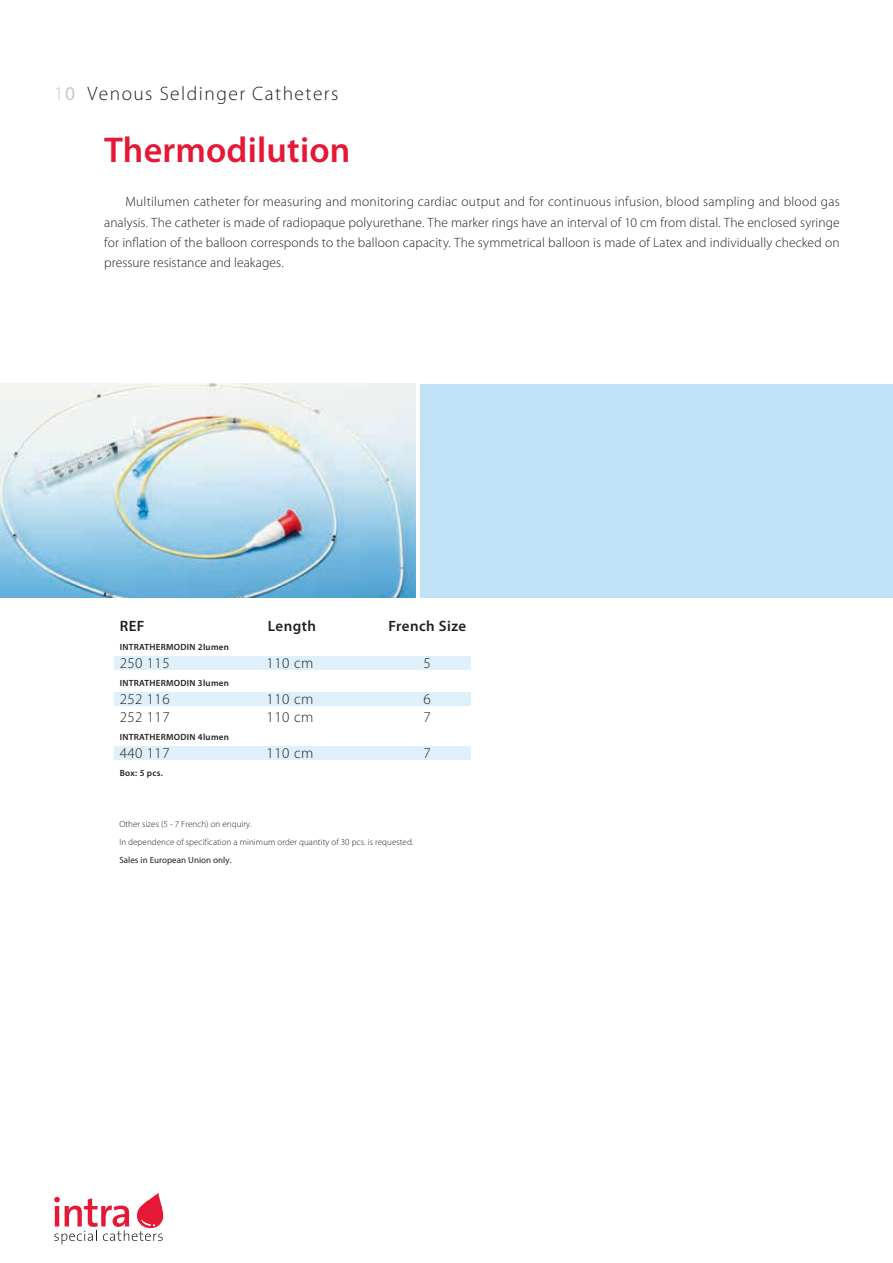
<style>
.page{position:relative;width:893px;height:1263px;background:#fff}
.page>*{position:absolute;margin:0;border:0;box-sizing:border-box;transform-origin:0 0}
.t1{font:600 36px "Myriad Pro";letter-spacing:.005em;color:#e51836}
.t2{font:300 19.5px "Myriad Pro";letter-spacing:.075em;color:#231f20}
.t3{font:300 15px "Myriad Pro";letter-spacing:.03em;color:#231f20}
.t4{font:600 15px "Myriad Pro";letter-spacing:.03em;color:#231f20}
.t5{font:300 13.5px/20.2px "Myriad Pro";letter-spacing:.005em;color:#231f20;text-align:justify}
.t6{font:300 9px/17.9px "Myriad Pro";letter-spacing:.005em;color:#231f20}
.t7{font:600 9px "Myriad Pro";letter-spacing:.03em;color:#231f20}
.t8{font:9px "Myriad Pro";letter-spacing:.005em;color:#231f20}
.s1{color:#c7c8ca}
.s2{font-weight:400;color:#c7c8ca}
</style>
<div class="page">
<svg style="left:54px;top:1192px;width:110px;height:52px"></svg>
<div style="left:115px;top:656px;width:356px;height:14px;background:#dff0fa"></div>
<div style="left:115px;top:692px;width:356px;height:14px;background:#dff0fa"></div>
<div style="left:115px;top:746px;width:356px;height:14px;background:#dff0fa"></div>
<img style="left:0;top:384px;width:415px;height:213px">
<div style="left:420px;top:384px;width:473px;height:213px;background:#c1e2f6"></div>
<h2 class="t2" style="left:54px;top:81px;width:286px"><span class="s1">1</span><span class="s2">0</span> Venous Seldinger Catheters</h2>
<h1 class="t1" style="left:104px;top:127px;width:248px">Thermodilution</h1>
<p class="t5" style="left:104px;top:192px;width:737px;text-indent:21px">Multilumen catheter for measuring and monitoring cardiac output and for continuous infusion, blood sampling and blood gas analysis. The catheter is made of radiopaque polyurethane. The marker rings have an interval of 10 cm from distal. The enclosed syringe for inflation of the balloon corresponds to the balloon capacity. The symmetrical balloon is made of Latex and individually checked on pressure resistance and leakages.</p>
<p class="t4" style="left:120px;top:616px;width:26px">REF</p>
<p class="t4" style="left:268px;top:616px;width:50px">Length</p>
<p class="t4" style="left:388px;top:616px;width:79px">French Size</p>
<p class="t7" style="left:120px;top:641px;width:111px">INTRATHERMODIN 2lumen</p>
<p class="t3" style="left:120px;top:654px;width:51px">250 115</p>
<p class="t3" style="left:267px;top:654px;width:48px">110 cm</p>
<p class="t3" style="left:423px;top:654px;width:9px">5</p>
<p class="t7" style="left:120px;top:677px;width:111px">INTRATHERMODIN 3lumen</p>
<p class="t3" style="left:120px;top:690px;width:51px">252 116</p>
<p class="t3" style="left:267px;top:690px;width:48px">110 cm</p>
<p class="t3" style="left:423px;top:690px;width:9px">6</p>
<p class="t3" style="left:120px;top:708px;width:51px">252 117</p>
<p class="t3" style="left:267px;top:708px;width:48px">110 cm</p>
<p class="t3" style="left:423px;top:708px;width:9px">7</p>
<p class="t7" style="left:120px;top:731px;width:111px">INTRATHERMODIN 4lumen</p>
<p class="t3" style="left:120px;top:744px;width:51px">440 117</p>
<p class="t3" style="left:267px;top:744px;width:48px">110 cm</p>
<p class="t3" style="left:423px;top:744px;width:9px">7</p>
<p class="t7" style="left:120px;top:767px;width:45px">Box: 5 pcs.</p>
<p class="t6" style="left:119px;top:815px;width:296px">Other sizes (5 - 7 French) on enquiry.<br>In dependence of specification a minimum order quantity of 30 pcs. is requested.</p>
<p class="t8" style="left:119px;top:854px;width:114px">Sales in European Union only.</p>
</div>
